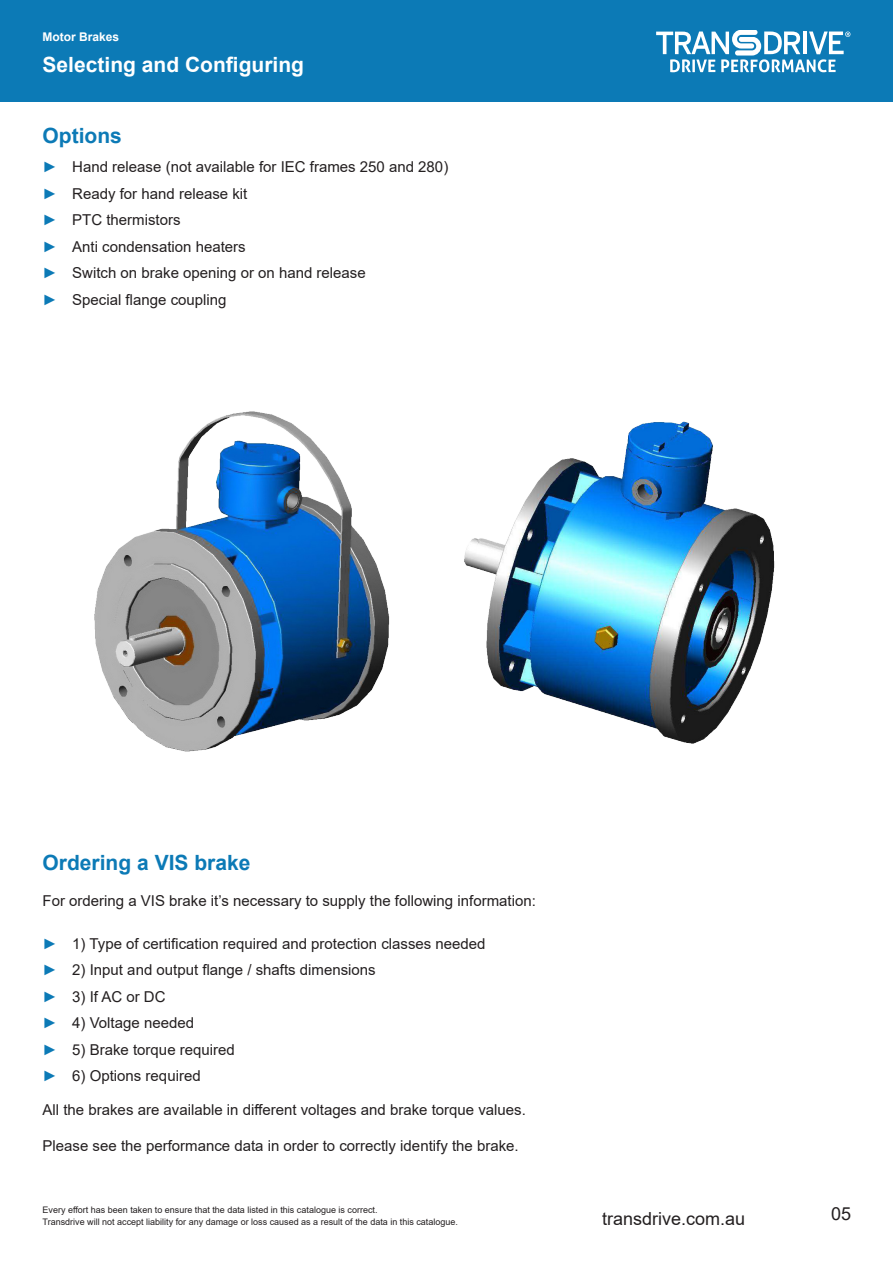
<style>
.page{position:relative;width:893px;height:1263px;background:#fff}
.page>*{position:absolute;margin:0;border:0;box-sizing:border-box;transform-origin:0 0}
.t1{font:700 21px "Arial";color:#0c7ab6}
.t2{font:700 21px "Arial";color:#fff}
.t3{font:18px "Arial";color:#231f20}
.t4{font:15px "Arial";color:#231f20}
.H1_Small{font:700 12px "Arial";color:#fff}
.t5{font:9px/12px "Arial";color:#231f20}
.s1{font-weight:700;color:#0c7ab6}
</style>
<div class="page">
<div style="left:0;top:0;width:893px;height:102px;background:#0c7ab6"></div>
<svg style="left:656px;top:30px;width:194px;height:42px"></svg>
<img style="left:464px;top:421px;width:311px;height:323px">
<img style="left:94px;top:411px;width:296px;height:341px">
<p class="H1_Small" style="left:43px;top:28px;width:78px">Motor Brakes</p>
<h1 class="t2" style="left:43px;top:50px;width:263px">Selecting and Configuring</h1>
<h2 class="t1" style="left:43px;top:121px;width:81px">Options</h2>
<p class="t4" style="left:43px;top:157px;width:407px"><span class="s1">►</span> Hand release (not available for IEC frames 250 and 280)</p>
<p class="t4" style="left:43px;top:183px;width:206px"><span class="s1">►</span> Ready for hand release kit</p>
<p class="t4" style="left:43px;top:210px;width:140px"><span class="s1">►</span> PTC thermistors</p>
<p class="t4" style="left:43px;top:236px;width:205px"><span class="s1">►</span> Anti condensation heaters</p>
<p class="t4" style="left:43px;top:263px;width:325px"><span class="s1">►</span> Switch on brake opening or on hand release</p>
<p class="t4" style="left:43px;top:289px;width:186px"><span class="s1">►</span> Special flange coupling</p>
<h2 class="t1" style="left:43px;top:848px;width:209px">Ordering a VIS brake</h2>
<p class="t4" style="left:43px;top:890px;width:495px">For ordering a VIS brake it’s necessary to supply the following information:</p>
<p class="t4" style="left:43px;top:933px;width:445px"><span class="s1">►</span> 1) Type of certification required and protection classes needed</p>
<p class="t4" style="left:43px;top:959px;width:335px"><span class="s1">►</span> 2) Input and output flange / shafts dimensions</p>
<p class="t4" style="left:43px;top:986px;width:125px"><span class="s1">►</span> 3) If AC or DC</p>
<p class="t4" style="left:43px;top:1012px;width:153px"><span class="s1">►</span> 4) Voltage needed</p>
<p class="t4" style="left:43px;top:1039px;width:194px"><span class="s1">►</span> 5) Brake torque required</p>
<p class="t4" style="left:43px;top:1065px;width:160px"><span class="s1">►</span> 6) Options required</p>
<p class="t4" style="left:43px;top:1099px;width:485px">All the brakes are available in different voltages and brake torque values.</p>
<p class="t4" style="left:43px;top:1135px;width:478px">Please see the performance data in order to correctly identify the brake.</p>
<p class="t5" style="left:43px;top:1204px;width:417px">Every effort has been taken to ensure that the data listed in this catalogue is correct.<br>Transdrive will not accept liability for any damage or loss caused as a result of the data in this catalogue.</p>
<p class="t3" style="left:602px;top:1206px;width:145px">transdrive.com.au</p>
<p class="t3" style="left:831px;top:1202px;width:22px">05</p>
</div>
